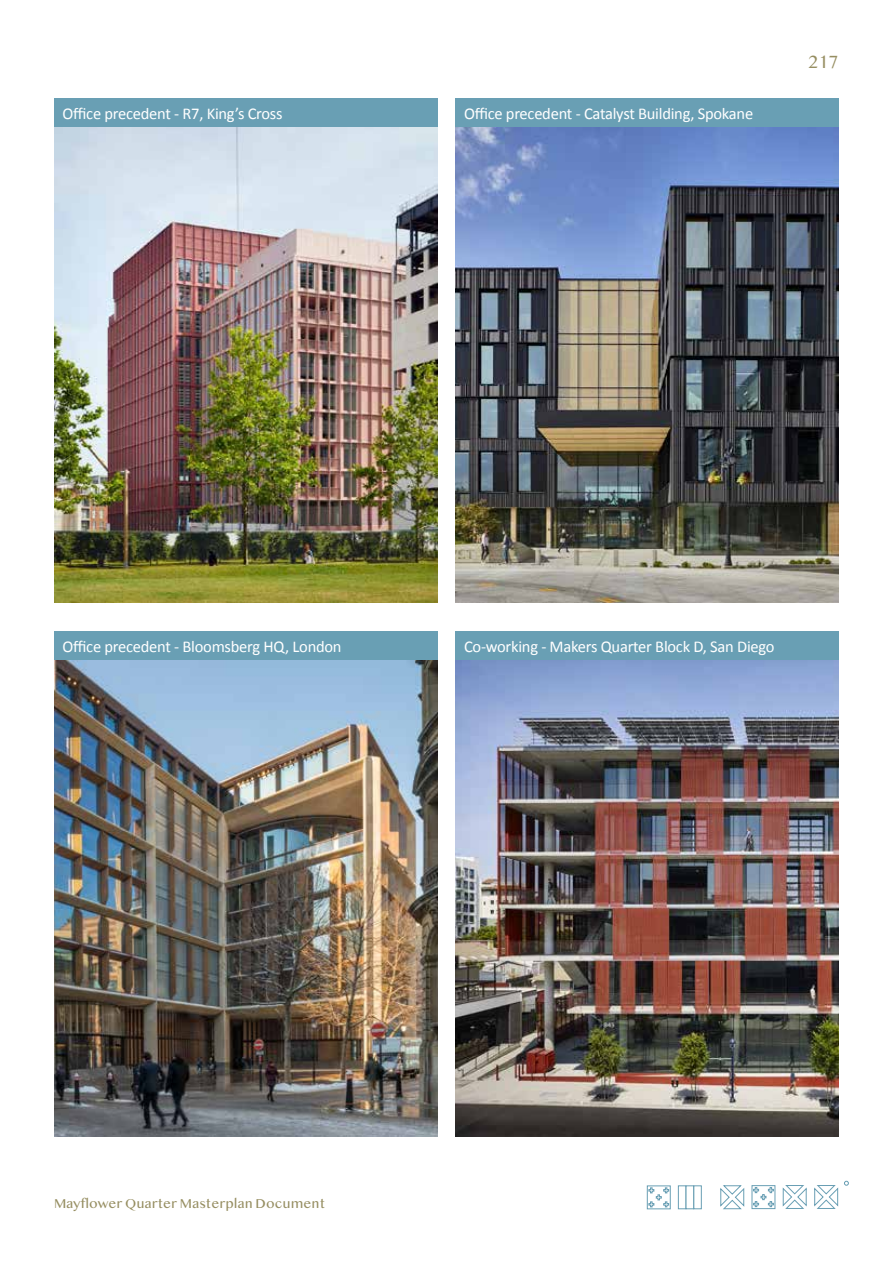
<style>
.page{position:relative;width:893px;height:1263px;background:#fff}
.page>*{position:absolute;margin:0;border:0;box-sizing:border-box;transform-origin:0 0}
.t1{font:16.5px "Calibri";letter-spacing:-.015em;color:#fff}
.t2{font:16.5px "Bangla MN";color:#968e61}
.t3{font:12px "Bangla MN";color:#968e61}
</style>
<div class="page">
<div style="left:678px;top:1186px;width:8px;height:23px;border:1px solid #699fb4"></div>
<div style="left:686px;top:1186px;width:8px;height:23px;background:#fff;border:1px solid #699fb4"></div>
<svg style="left:720px;top:1185px;width:24px;height:24px"></svg>
<div style="left:752px;top:1185px;width:23px;height:24px;border:1px solid #699fb4"></div>
<svg style="left:753px;top:1187px;width:21px;height:20px"></svg>
<svg style="left:783px;top:1185px;width:23px;height:24px"></svg>
<svg style="left:814px;top:1185px;width:24px;height:24px"></svg>
<div style="left:647px;top:1186px;width:23px;height:23px;border:1px solid #699fb4"></div>
<svg style="left:649px;top:1187px;width:20px;height:20px"></svg>
<svg style="left:844px;top:1181px;width:4px;height:4px"></svg>
<div style="left:455px;top:631px;width:384px;height:30px;background:#699fb4"></div>
<img style="left:455px;top:661px;width:384px;height:475px">
<div style="left:54px;top:631px;width:383px;height:30px;background:#699fb4"></div>
<img style="left:54px;top:661px;width:383px;height:475px">
<div style="left:455px;top:98px;width:384px;height:29px;background:#699fb4"></div>
<img style="left:455px;top:127px;width:384px;height:476px">
<div style="left:54px;top:98px;width:383px;height:29px;background:#699fb4"></div>
<img style="left:54px;top:127px;width:383px;height:476px">
<p class="t1" style="left:63px;top:102px;width:222px">Office precedent - R7, King’s Cross</p>
<p class="t1" style="left:464px;top:102px;width:291px">Office precedent - Catalyst Building, Spokane</p>
<p class="t2" style="left:808px;top:51px;width:32px">217</p>
<p class="t1" style="left:63px;top:635px;width:281px">Office precedent - Bloomsberg HQ, London</p>
<p class="t1" style="left:464px;top:635px;width:312px">Co-working - Makers Quarter Block D, San Diego</p>
<p class="t3" style="left:54px;top:1195px;width:273px">Mayflower Quarter Masterplan Document</p>
</div>
